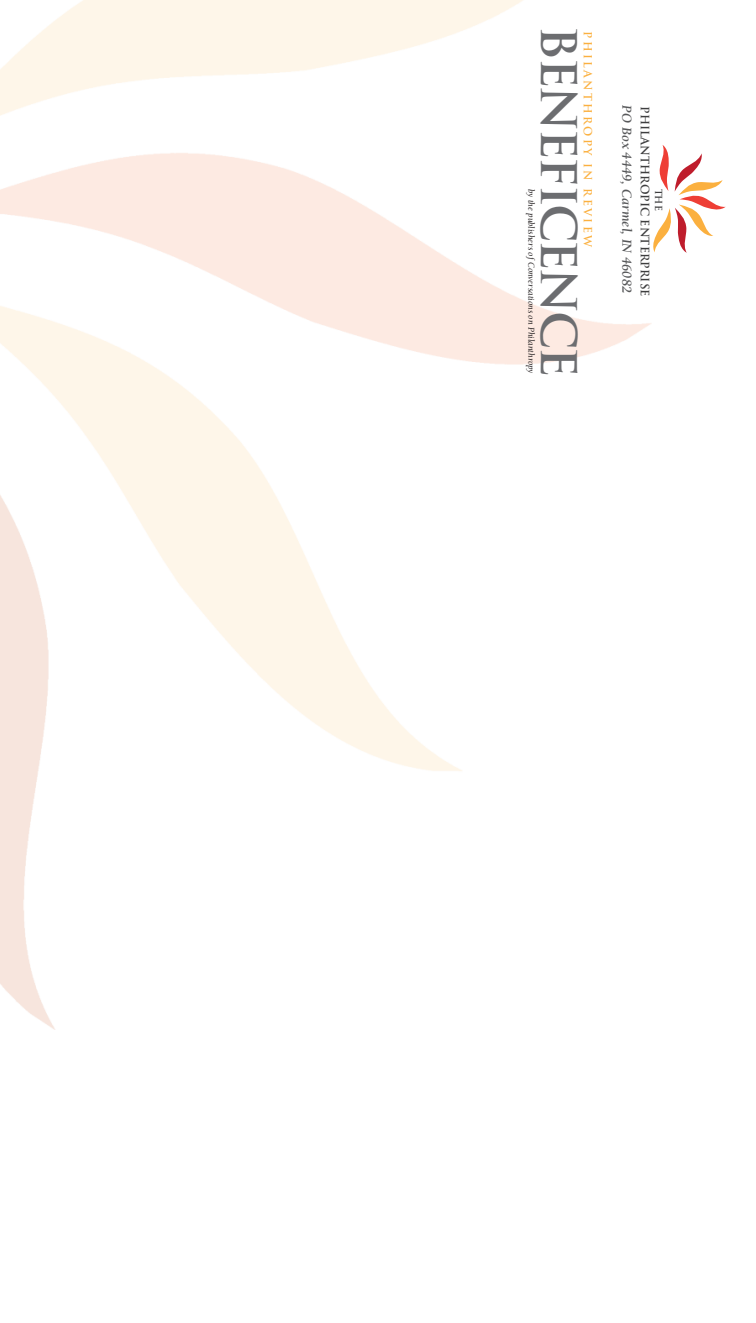
<style>
.page{position:relative;width:756px;height:1323px;background:#fff}
.page>*{position:absolute;margin:0;border:0;box-sizing:border-box;transform-origin:0 0}
.t1{font:700 47.77px "Trajan";letter-spacing:-.045em;color:#6c6d70}
.t2{font:italic 700 14px "Berkeley";color:#57585a}
.t3{font:700 11.38px "Trajan";color:#3e3e3f}
.t4{font:700 11.03px "Trajan";letter-spacing:.2em;color:#fbb03f}
.t5{font:700 9.45px "Trajan";color:#3e3e3f}
.t6{font:italic 9.28px "Berkeley";color:#231f20}
</style>
<div class="page">
<svg style="left:653px;top:145px;width:73px;height:108px"></svg>
<h1 class="t1" style="left:586px;top:26px;width:353px;rotate:90deg">Beneficence</h1>
<p class="t4" style="left:594px;top:31px;width:217px;rotate:90deg">Philanthropy in Review</p>
<p class="t6" style="left:535px;top:189px;width:187px;rotate:90deg">by the publishers of Conversations on Philanthropy</p>
<h2 class="t2" style="left:632px;top:105px;width:189px;rotate:90deg">PO Box 4449, Carmel, IN 46082</h2>
<p class="t3" style="left:651px;top:106px;width:192px;rotate:90deg">Philanthropic Enterprise</p>
<p class="t5" style="left:664px;top:189px;width:24px;rotate:90deg">The</p>
</div>
